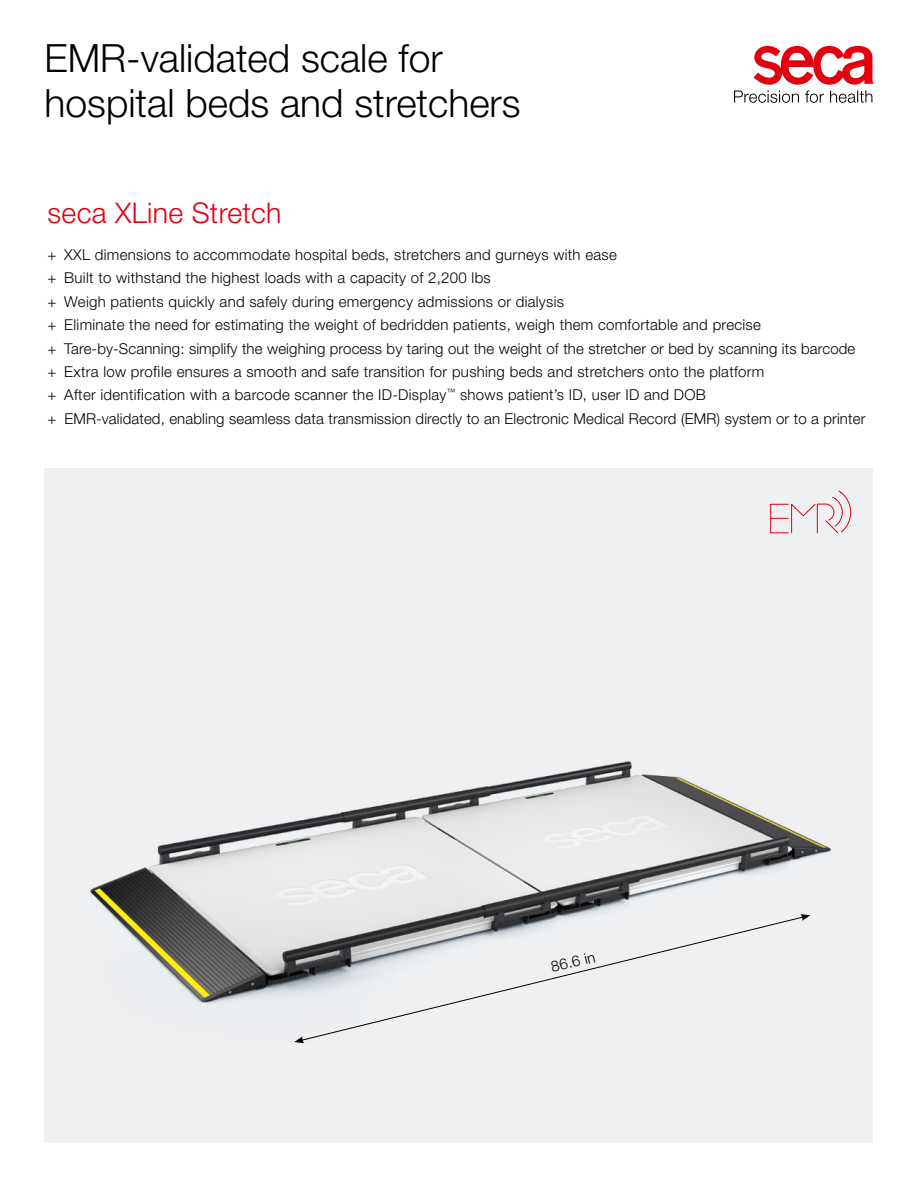
<style>
.page{position:relative;width:918px;height:1188px;background:#fff}
.page>*{position:absolute;margin:0;border:0;box-sizing:border-box;transform-origin:0 0}
.t1{font:300 39px/44.8px "secaglobal";color:#000}
.t2{font:300 28.5px "secaglobal";letter-spacing:.01em;color:#e3000f}
.t3{font:300 15px/23.4px "secaglobal";letter-spacing:.02em;color:#000}
</style>
<div class="page">
<div style="left:45px;top:468px;width:828px;height:675px;background:#eef0f2"></div>
<img style="left:90px;top:490px;width:762px;height:554px">
<svg style="left:770px;top:491px;width:81px;height:42px"></svg>
<svg style="left:734px;top:91px;width:138px;height:12px"></svg>
<svg style="left:753px;top:45px;width:121px;height:40px"></svg>
<svg style="left:300px;top:916px;width:504px;height:125px"></svg>
<svg style="left:294px;top:1036px;width:10px;height:7px"></svg>
<svg style="left:800px;top:914px;width:10px;height:7px"></svg>
<h1 class="t1" style="left:45px;top:37px;width:478px">EMR-validated scale for hospital beds and stretchers</h1>
<h2 class="t2" style="left:48px;top:197px;width:235px">seca XLine Stretch</h2>
<p class="t3" style="left:48px;top:243px;width:819px">+ XXL dimensions to accommodate hospital beds, stretchers and gurneys with ease<br>+ Built to withstand the highest loads with a capacity of 2,200 lbs<br>+ Weigh patients quickly and safely during emergency admissions or dialysis<br>+ Eliminate the need for estimating the weight of bedridden patients, weigh them comfortable and precise<br>+ Tare-by-Scanning: simplify the weighing process by taring out the weight of the stretcher or bed by scanning its barcode + Extra low profile ensures a smooth and safe transition for pushing beds and stretchers onto the platform<br>+ After identification with a barcode scanner the ID-Display<sup>™</sup> shows patient’s ID, user ID and DOB<br>+ EMR-validated, enabling seamless data transmission directly to an Electronic Medical Record (EMR) system or to a printer</p>
<p class="t3" style="left:549px;top:956px;width:47px;rotate:-14deg">86.6 in</p>
</div>
